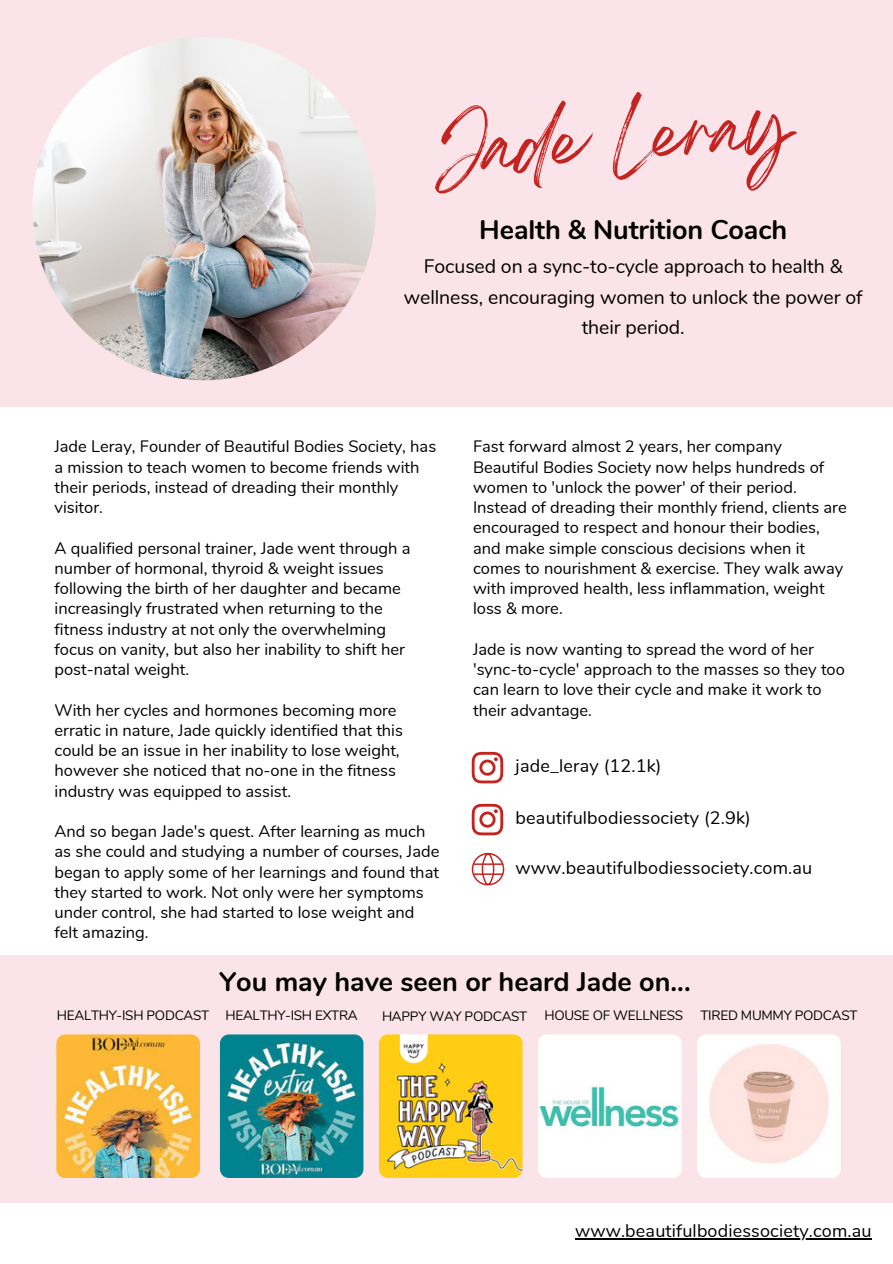
<style>
.page{position:relative;width:893px;height:1264px;background:#fff}
.page>*{position:absolute;margin:0;border:0;box-sizing:border-box;transform-origin:0 0}
.t1{font:66px "Breathing";color:#c52320}
.t2{font:700 27px "Nunito";color:#000}
.t3{font:19.5px/30.3px "Nunito";letter-spacing:-.005em;color:#000;text-align:center}
.t4{font:18px "Nunito";letter-spacing:.01em;color:#000}
.t5{font:16.5px/20.2px "Nunito";color:#000}
.t6{font:13.5px "Nunito";letter-spacing:-.02em;color:#000}
</style>
<div class="page">
<div style="left:0;top:0;width:892px;height:407px;background:#fbe4e9"></div>
<img style="left:32px;top:37px;width:344px;height:343px;border-radius:50%">
<svg style="left:471px;top:752px;width:32px;height:31px"></svg>
<svg style="left:471px;top:803px;width:32px;height:32px"></svg>
<svg style="left:471px;top:852px;width:33px;height:33px"></svg>
<div style="left:0;top:955px;width:892px;height:247px;background:#fbe4e9"></div>
<img style="left:538px;top:1034px;width:143px;height:143px;border-radius:9px">
<img style="left:379px;top:1034px;width:143px;height:143px;border-radius:9px">
<img style="left:220px;top:1034px;width:143px;height:143px;border-radius:9px">
<img style="left:56px;top:1034px;width:144px;height:143px;border-radius:9px">
<img style="left:697px;top:1034px;width:143px;height:143px;border-radius:9px">
<hr style="left:575px;top:1238px;width:296px;height:1px;background:#000">
<h1 class="t1" style="left:432px;top:129px;width:361px;rotate:-4deg">Jade Leray</h1>
<h2 class="t2" style="left:479px;top:212px;width:309px">Health &amp; Nutrition Coach</h2>
<p class="t3" style="left:404px;top:252px;width:460px">Focused on a sync-to-cycle approach to health &amp; wellness, encouraging women to unlock the power of their period.</p>
<p class="t5" style="left:55px;top:437px;width:383px">Jade Leray, Founder of Beautiful Bodies Society, has a mission to teach women to become friends with their periods, instead of dreading their monthly visitor.</p>
<p class="t5" style="left:55px;top:538px;width:357px">A qualified personal trainer, Jade went through a number of hormonal, thyroid &amp; weight issues following the birth of her daughter and became increasingly frustrated when returning to the fitness industry at not only the overwhelming focus on vanity, but also her inability to shift her post-natal weight.</p>
<p class="t5" style="left:55px;top:700px;width:350px">With her cycles and hormones becoming more erratic in nature, Jade quickly identified that this could be an issue in her inability to lose weight, however she noticed that no-one in the fitness industry was equipped to assist.</p>
<p class="t5" style="left:55px;top:821px;width:386px">And so began Jade's quest. After learning as much as she could and studying a number of courses, Jade began to apply some of her learnings and found that they started to work. Not only were her symptoms under control, she had started to lose weight and felt amazing.</p>
<p class="t5" style="left:473px;top:437px;width:375px">Fast forward almost 2 years, her company Beautiful Bodies Society now helps hundreds of women to 'unlock the power' of their period.<br>Instead of dreading their monthly friend, clients are encouraged to respect and honour their bodies, and make simple conscious decisions when it comes to nourishment &amp; exercise. They walk away with improved health, less inflammation, weight loss &amp; more.</p>
<p class="t5" style="left:473px;top:639px;width:373px">Jade is now wanting to spread the word of her 'sync-to-cycle' approach to the masses so they too can learn to love their cycle and make it work to their advantage.</p>
<p class="t4" style="left:515px;top:754px;width:147px">jade_leray (12.1k)</p>
<p class="t4" style="left:515px;top:806px;width:237px">beautifulbodiessociety (2.9k)</p>
<p class="t4" style="left:515px;top:855px;width:298px">www.beautifulbodiessociety.com.au</p>
<h2 class="t2" style="left:219px;top:964px;width:472px">You may have seen or heard Jade on...</h2>
<p class="t6" style="left:57px;top:1006px;width:302px">HEALTHY-ISH PODCAST HEALTHY-ISH EXTRA</p>
<p class="t6" style="left:382px;top:1007px;width:147px">HAPPY WAY PODCAST</p>
<p class="t6" style="left:544px;top:1006px;width:140px">HOUSE OF WELLNESS</p>
<p class="t6" style="left:700px;top:1006px;width:158px">TIRED MUMMY PODCAST</p>
<p class="t4" style="left:575px;top:1218px;width:298px">www.beautifulbodiessociety.com.au</p>
</div>
